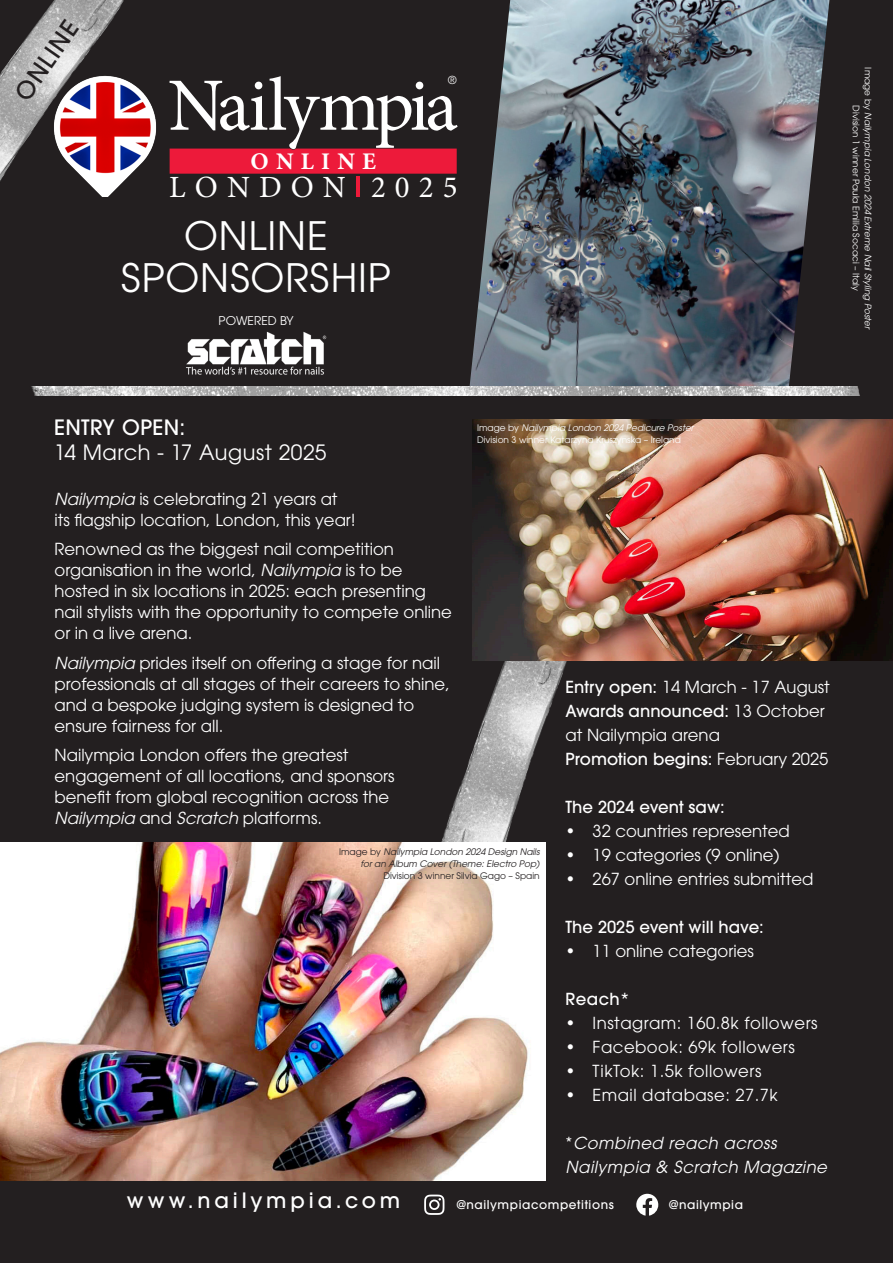
<style>
.page{position:relative;width:893px;height:1263px;background:#231f20}
.page>*{position:absolute;margin:0;border:0;box-sizing:border-box;transform-origin:0 0}
.t1{font:75.3px "Minion Pro";letter-spacing:-.05em;color:#fff}
.t2{font:39px/42px "ITC Avant Garde Pro";letter-spacing:.025em;color:#fff;text-align:center}
.t3{font:30.9px "Minion Pro";letter-spacing:.295em;color:#fff}
.t4{font:500 24px "ITC Avant Garde Pro";color:#231f20}
.t5{font:700 23.85px "Minion Pro";letter-spacing:.3em;color:#fff}
.t6{font:21px/25.5px "ITC Avant Garde Pro";letter-spacing:.025em;color:#fff}
.t7{font:500 21px "ITC Avant Garde Pro";letter-spacing:.185em;color:#fff}
.t8{font:16.5px/21px "ITC Avant Garde Pro";color:#fff}
.t9{font:16.5px "ITC Avant Garde Pro";letter-spacing:.03em;color:#fff}
.t10{font:500 16.5px "ITC Avant Garde Pro";color:#fff}
.t11{font:italic 16.5px/24px "ITC Avant Garde Pro";color:#fff}
.t12{font:500 12px "ITC Avant Garde Pro";letter-spacing:.05em;color:#fff}
.t13{font:12px "ITC Avant Garde Pro";color:#fff}
.t14{font:300 11.4px "Helvetica Neue LT Std";color:#fff}
.t15{font:9px/12px "ITC Avant Garde Pro";color:#fff;text-align:center}
.t16{font:italic 9px/12px "ITC Avant Garde Pro";color:#231f20;text-align:right}
.s1{font-style:italic}
.s2{font-weight:500}
.s3{font-style:normal}
.s4{font-weight:400}
</style>
<div class="page">
<img style="left:469px;top:0;width:360px;height:387px">
<div style="left:237px;top:149px;width:220px;height:25px;background:#ed1a3a"></div>
<hr style="left:357px;top:176px;width:3px;height:21px;background:#ed1a3a">
<img style="left:186px;top:331px;width:140px;height:44px">
<img style="left:31px;top:387px;width:829px;height:8px">
<img style="left:441px;top:660px;width:241px;height:182px">
<img style="left:472px;top:419px;width:421px;height:241px">
<img style="left:0;top:842px;width:546px;height:338px">
<svg style="left:424px;top:1194px;width:20px;height:21px"></svg>
<svg style="left:636px;top:1194px;width:22px;height:21px"></svg>
<img style="left:0;top:0;width:237px;height:197px">
<p class="t4" style="left:8px;top:89px;width:93px;rotate:-55deg">ONLINE</p>
<p class="t14" style="left:448px;top:73px;width:11px">®</p>
<p class="t1" style="left:168px;top:55px;width:291px">Nailympia</p>
<p class="t3" style="left:169px;top:166px;width:290px">LONDON 2025</p>
<p class="t5" style="left:251px;top:144px;width:127px">ONLINE</p>
<p class="t2" style="left:121px;top:215px;width:271px">ONLINE<br>SPONSORSHIP</p>
<p class="t13" style="left:219px;top:313px;width:77px">POWERED BY</p>
<p class="t15" style="left:874px;top:67px;width:265px;rotate:90deg">I m a g e b y <span class="s1">Nailympia London 2024 Extreme NailStyling Poster<br></span>Division 1 winner Paula Emilia Socaci – Italy</p>
<p class="t6" style="left:54px;top:414px;width:274px"><span class="s2">ENTRY OPEN:<br></span>14 March - 17 August 2025</p>
<p class="t15" style="left:477px;top:422px;width:220px;text-align:left">I m a g e b y <span class="s1">Nailympia London 2024 Pedicure Poster<br></span>Division 3 winner Katarzyna Kruszynska – Ireland</p>
<p class="t8" style="left:55px;top:488px;width:303px"><span class="s1">Nailympia</span> is celebrating 21 years at its flagship location, London, this year!</p>
<p class="t8" style="left:55px;top:539px;width:399px">Renowned as the biggest nail competition organisation in the world, <span class="s1">Nailympia</span> is to be hosted in six locations in 2025: each presenting nail stylists with the opportunity to compete online or in a live arena.</p>
<p class="t8" style="left:55px;top:652px;width:397px"><span class="s1">Nailympia</span> prides itself on offering a stage for nail professionals at all stages of their careers to shine, and a bespoke judging system is designed to ensure fairness for all.</p>
<p class="t8" style="left:55px;top:745px;width:342px">Nailympia London offers the greatest engagement of all locations, and sponsors benefit from global recognition across the <span class="s1">Nailympia</span> a n d <span class="s1">Scratch</span> p l a t f o r m s .</p>
<p class="t16" style="left:339px;top:846px;width:204px"><span class="s3">I m a g e b y</span> Nailympia London 2024 Design Nails foran Album Cover(Theme:Electro Pop)<br><span class="s3">Division 3 winner Silvia Gago – Spain</span></p>
<p class="t8" style="left:566px;top:676px;width:266px"><span class="s2">Entry open:</span> 14 March - 17 August</p>
<p class="t8" style="left:566px;top:698px;width:261px;line-height:24px"><span class="s2">Awards announced:</span> 13 October at Nailympia arena</p>
<p class="t10" style="left:566px;top:748px;width:264px">Promotion begins: <span class="s4">February 2025</span></p>
<p class="t10" style="left:566px;top:796px;width:161px">The 2024 event saw:</p>
<p class="t8" style="left:566px;top:820px;width:226px">• 32 countries represented</p>
<p class="t8" style="left:566px;top:844px;width:216px">• 19 categories (9 online)</p>
<p class="t8" style="left:566px;top:868px;width:249px">• 267 online entries submitted</p>
<p class="t10" style="left:566px;top:916px;width:200px">The 2025 event will have:</p>
<p class="t8" style="left:566px;top:940px;width:190px">• 11 online categories</p>
<p class="t10" style="left:566px;top:988px;width:66px">Reach*</p>
<p class="t9" style="left:566px;top:1012px;width:253px">• Instagram: 160.8k followers</p>
<p class="t9" style="left:566px;top:1036px;width:231px">• Facebook: 69k followers</p>
<p class="t9" style="left:566px;top:1060px;width:197px">• TikTok: 1.5k followers</p>
<p class="t9" style="left:566px;top:1084px;width:214px">• Email database: 27.7k</p>
<p class="t11" style="left:566px;top:1130px;width:267px"><span class="s3">*</span> Combined reach across<br>Nailympia &amp; Scratch Magazine</p>
<p class="t7" style="left:127px;top:1187px;width:275px">www.nailympia.com</p>
<p class="t12" style="left:457px;top:1197px;width:159px">@nailympiacompetitions</p>
<p class="t12" style="left:669px;top:1197px;width:75px">@nailympia</p>
</div>
